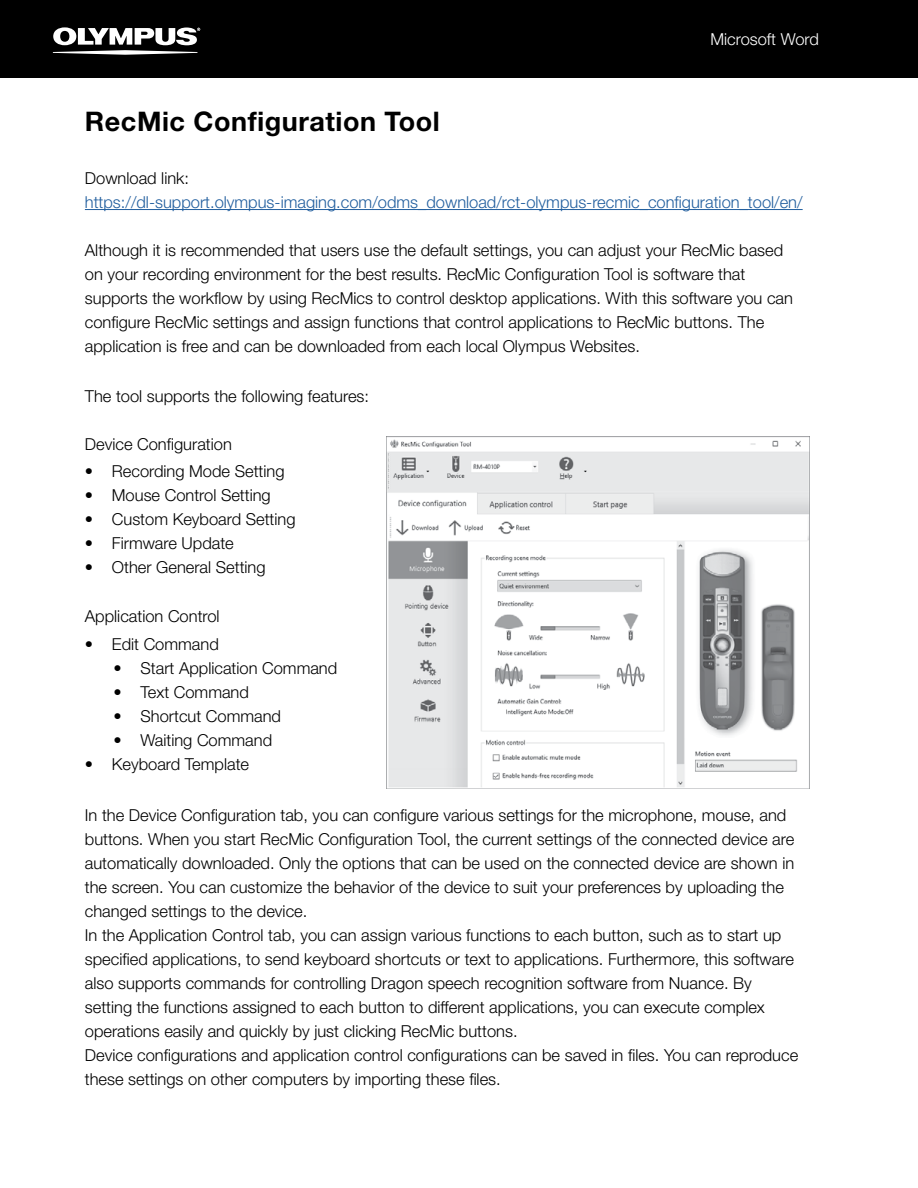
<style>
.page{position:relative;width:918px;height:1188px;background:#fff}
.page>*{position:absolute;margin:0;border:0;box-sizing:border-box;transform-origin:0 0}
.t1{font:700 27px "Helvetica Neue LT Std";letter-spacing:.02em;color:#000}
.t2{font:300 16.5px/24px "Helvetica Neue LT Std";color:#000}
.t3{font:300 16.5px "Helvetica Neue LT Std";color:#215e9e}
.t4{font:300 16.5px "Helvetica Neue LT Std";color:#fff}
</style>
<div class="page">
<div style="left:0;top:0;width:918px;height:78px;background:#000"></div>
<svg style="left:53px;top:27px;width:147px;height:28px"></svg>
<hr style="left:85px;top:209px;width:718px;height:1px;background:#215e9e">
<img style="left:387px;top:437px;width:423px;height:352px">
<p class="t4" style="left:710px;top:29px;width:110px">Microsoft Word</p>
<h1 class="t1" style="left:85px;top:104px;width:356px">RecMic Configuration Tool</h1>
<p class="t2" style="left:85px;top:166px;width:106px">Download link:</p>
<p class="t3" style="left:85px;top:192px;width:719px">https://dl-support.olympus-imaging.com/odms_download/rct-olympus-recmic_configuration_tool/en/</p>
<p class="t2" style="left:85px;top:238px;width:710px">Although it is recommended that users use the default settings, you can adjust your RecMic based on your recording environment for the best results. RecMic Configuration Tool is software that supports the workflow by using RecMics to control desktop applications. With this software you can configure RecMic settings and assign functions that control applications to RecMic buttons. The application is free and can be downloaded from each local Olympus Websites.</p>
<p class="t2" style="left:85px;top:383px;width:286px">The tool supports the following features:</p>
<p class="t2" style="left:85px;top:431px;width:149px">Device Configuration</p>
<p class="t2" style="left:85px;top:458px;width:201px">• Recording Mode Setting</p>
<p class="t2" style="left:85px;top:482px;width:187px">• Mouse Control Setting</p>
<p class="t2" style="left:85px;top:506px;width:212px">• Custom Keyboard Setting</p>
<p class="t2" style="left:85px;top:530px;width:150px">• Firmware Update</p>
<p class="t2" style="left:85px;top:554px;width:182px">• Other General Setting</p>
<p class="t2" style="left:85px;top:604px;width:136px">Application Control</p>
<p class="t2" style="left:85px;top:632px;width:135px">• Edit Command</p>
<p class="t2" style="left:114px;top:656px;width:225px">• Start Application Command</p>
<p class="t2" style="left:114px;top:680px;width:137px">• Text Command</p>
<p class="t2" style="left:114px;top:704px;width:169px">• Shortcut Command</p>
<p class="t2" style="left:114px;top:728px;width:160px">• Waiting Command</p>
<p class="t2" style="left:85px;top:752px;width:166px">• Keyboard Template</p>
<p class="t2" style="left:85px;top:803px;width:715px">In the Device Configuration tab, you can configure various settings for the microphone, mouse, and buttons. When you start RecMic Configuration Tool, the current settings of the connected device are automatically downloaded. Only the options that can be used on the connected device are shown in the screen. You can customize the behavior of the device to suit your preferences by uploading the changed settings to the device.<br>In the Application Control tab, you can assign various functions to each button, such as to start up specified applications, to send keyboard shortcuts or text to applications. Furthermore, this software also supports commands for controlling Dragon speech recognition software from Nuance. By setting the functions assigned to each button to different applications, you can execute complex operations easily and quickly by just clicking RecMic buttons.<br>Device configurations and application control configurations can be saved in files. You can reproduce these settings on other computers by importing these files.</p>
</div>
